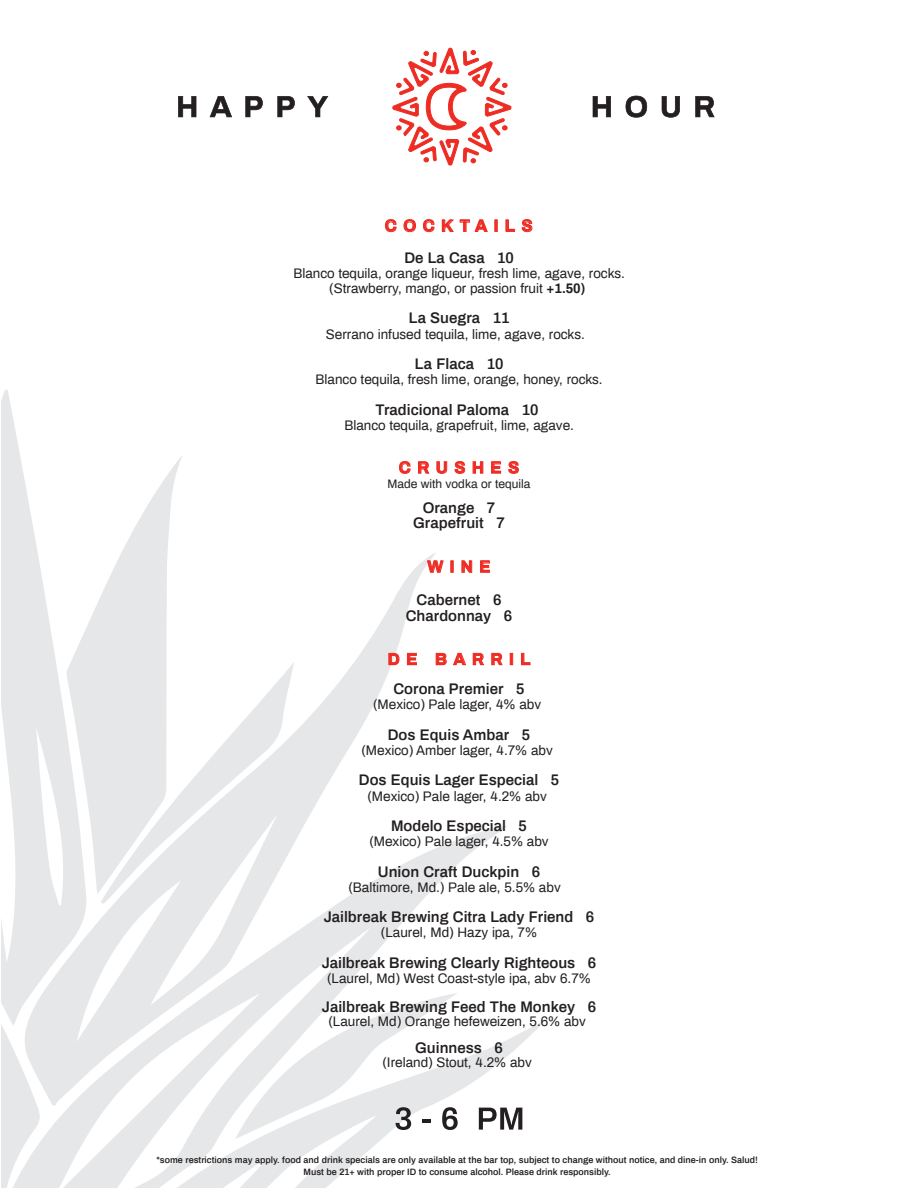
<style>
.page{position:relative;width:918px;height:1188px;background:#fff}
.page>*{position:absolute;margin:0;border:0;box-sizing:border-box;transform-origin:0 0}
.t1{font:700 16.5px "Archivo";letter-spacing:.4em;color:#ee2c23}
.t2{font:600 15px/15.1px "Archivo";color:#231f20;text-align:center}
.t3{font:13.5px/15.1px "Archivo";color:#231f20;text-align:center}
.t4{font:12px "Archivo";color:#231f20}
.t5{font:600 9px/12.1px "Archivo";color:#231f20;text-align:center}
.s1{font-weight:700}
</style>
<div class="page">
<svg style="left:2px;top:560px;width:506px;height:628px"></svg>
<svg style="left:2px;top:390px;width:36px;height:636px;fill:#e6e7e9"></svg>
<svg style="left:22px;top:553px;width:414px;height:553px"></svg>
<svg style="left:81px;top:1020px;width:465px;height:168px"></svg>
<svg style="left:66px;top:456px;width:117px;height:438px"></svg>
<svg style="left:101px;top:662px;width:193px;height:242px;fill:#e6e7e9"></svg>
<svg style="left:399px;top:461px;width:11px;height:13px"></svg>
<svg style="left:418px;top:462px;width:11px;height:12px"></svg>
<svg style="left:437px;top:462px;width:10px;height:12px"></svg>
<svg style="left:455px;top:461px;width:10px;height:13px"></svg>
<svg style="left:473px;top:462px;width:10px;height:12px"></svg>
<svg style="left:491px;top:462px;width:10px;height:12px"></svg>
<svg style="left:508px;top:461px;width:11px;height:13px"></svg>
<svg style="left:427px;top:561px;width:17px;height:12px"></svg>
<svg style="left:451px;top:561px;width:2px;height:12px"></svg>
<svg style="left:462px;top:560px;width:10px;height:13px"></svg>
<svg style="left:480px;top:561px;width:10px;height:12px"></svg>
<svg style="left:385px;top:220px;width:11px;height:12px"></svg>
<svg style="left:404px;top:220px;width:12px;height:12px"></svg>
<svg style="left:423px;top:220px;width:11px;height:12px"></svg>
<svg style="left:442px;top:220px;width:12px;height:12px"></svg>
<svg style="left:460px;top:220px;width:28px;height:12px"></svg>
<svg style="left:495px;top:220px;width:2px;height:12px"></svg>
<svg style="left:506px;top:220px;width:9px;height:12px"></svg>
<svg style="left:522px;top:220px;width:10px;height:12px"></svg>
<svg style="left:389px;top:653px;width:10px;height:12px"></svg>
<svg style="left:407px;top:653px;width:10px;height:12px"></svg>
<svg style="left:436px;top:653px;width:11px;height:12px"></svg>
<svg style="left:453px;top:653px;width:13px;height:12px"></svg>
<svg style="left:473px;top:653px;width:11px;height:12px"></svg>
<svg style="left:491px;top:653px;width:12px;height:12px"></svg>
<svg style="left:510px;top:653px;width:3px;height:12px"></svg>
<svg style="left:521px;top:653px;width:9px;height:12px"></svg>
<svg style="left:393px;top:48px;width:118px;height:118px"></svg>
<svg style="left:178px;top:96px;width:18px;height:21px"></svg>
<svg style="left:210px;top:96px;width:22px;height:21px"></svg>
<svg style="left:245px;top:96px;width:18px;height:21px"></svg>
<svg style="left:277px;top:96px;width:18px;height:21px"></svg>
<svg style="left:307px;top:96px;width:21px;height:21px"></svg>
<svg style="left:593px;top:96px;width:18px;height:21px"></svg>
<svg style="left:626px;top:96px;width:21px;height:22px"></svg>
<svg style="left:662px;top:96px;width:18px;height:22px"></svg>
<svg style="left:695px;top:96px;width:20px;height:21px"></svg>
<svg style="left:235px;top:993px;width:223px;height:146px"></svg>
<svg style="left:479px;top:1108px;width:43px;height:22px"></svg>
<p class="t1" style="left:385px;top:214px;width:149px">COCKTAILS</p>
<p class="t2" style="left:404px;top:249px;width:111px">De La Casa 10</p>
<p class="t3" style="left:293px;top:265px;width:333px">Blanco tequila, orange liqueur, fresh lime, agave, rocks. (Strawberry, mango, or passion fruit <span class="s1">+1.50)</span></p>
<p class="t2" style="left:409px;top:310px;width:102px">La Suegra 11</p>
<p class="t3" style="left:326px;top:326px;width:260px">Serrano infused tequila, lime, agave, rocks.</p>
<p class="t2" style="left:415px;top:356px;width:90px">La Flaca 10</p>
<p class="t3" style="left:316px;top:371px;width:289px">Blanco tequila, fresh lime, orange, honey, rocks.</p>
<p class="t2" style="left:376px;top:401px;width:164px">Tradicional Paloma 10</p>
<p class="t3" style="left:344px;top:417px;width:231px">Blanco tequila, grapefruit, lime, agave.</p>
<p class="t1" style="left:399px;top:456px;width:122px">CRUSHES</p>
<p class="t4" style="left:388px;top:476px;width:144px">Made with vodka or tequila</p>
<p class="t2" style="left:413px;top:500px;width:93px">Orange 7<br>Grapefruit 7</p>
<p class="t1" style="left:428px;top:555px;width:64px">WINE</p>
<p class="t2" style="left:406px;top:592px;width:108px">Cabernet 6<br>Chardonnay 6</p>
<p class="t1" style="left:388px;top:648px;width:144px">DE BARRIL</p>
<p class="t2" style="left:393px;top:681px;width:133px">Corona Premier 5</p>
<p class="t3" style="left:373px;top:696px;width:170px">(Mexico) Pale lager, 4% abv</p>
<p class="t2" style="left:388px;top:727px;width:144px">Dos Equis Ambar 5</p>
<p class="t3" style="left:361px;top:742px;width:193px">(Mexico) Amber lager, 4.7% abv</p>
<p class="t2" style="left:359px;top:772px;width:202px">Dos Equis Lager Especial 5</p>
<p class="t3" style="left:367px;top:788px;width:181px">(Mexico) Pale lager, 4.2% abv</p>
<p class="t2" style="left:391px;top:818px;width:137px">Modelo Especial 5</p>
<p class="t3" style="left:369px;top:833px;width:181px">(Mexico) Pale lager, 4.5% abv</p>
<p class="t2" style="left:378px;top:863px;width:164px">Union Craft Duckpin 6</p>
<p class="t3" style="left:348px;top:879px;width:214px">(Baltimore, Md.) Pale ale, 5.5% abv</p>
<p class="t2" style="left:324px;top:909px;width:272px">Jailbreak Brewing Citra Lady Friend 6</p>
<p class="t3" style="left:381px;top:925px;width:158px">(Laurel, Md) Hazy ipa, 7%</p>
<p class="t2" style="left:322px;top:955px;width:276px">Jailbreak Brewing Clearly Righteous 6</p>
<p class="t3" style="left:327px;top:970px;width:265px">(Laurel, Md) West Coast-style ipa, abv 6.7%</p>
<p class="t2" style="left:322px;top:999px;width:276px">Jailbreak Brewing Feed The Monkey 6</p>
<p class="t3" style="left:328px;top:1013px;width:259px">(Laurel, Md) Orange hefeweizen, 5.6% abv</p>
<p class="t2" style="left:415px;top:1040px;width:89px">Guinness 6</p>
<p class="t3" style="left:382px;top:1054px;width:151px">(Ireland) Stout, 4.2% abv</p>
<p class="t5" style="left:156px;top:1154px;width:603px">*some restrictions may apply. food and drink specials are only available at the bar top, subject to change without notice, and dine-in only. Salud!<br>Must be 21+ with proper ID to consume alcohol. Please drink responsibly.</p>
</div>
